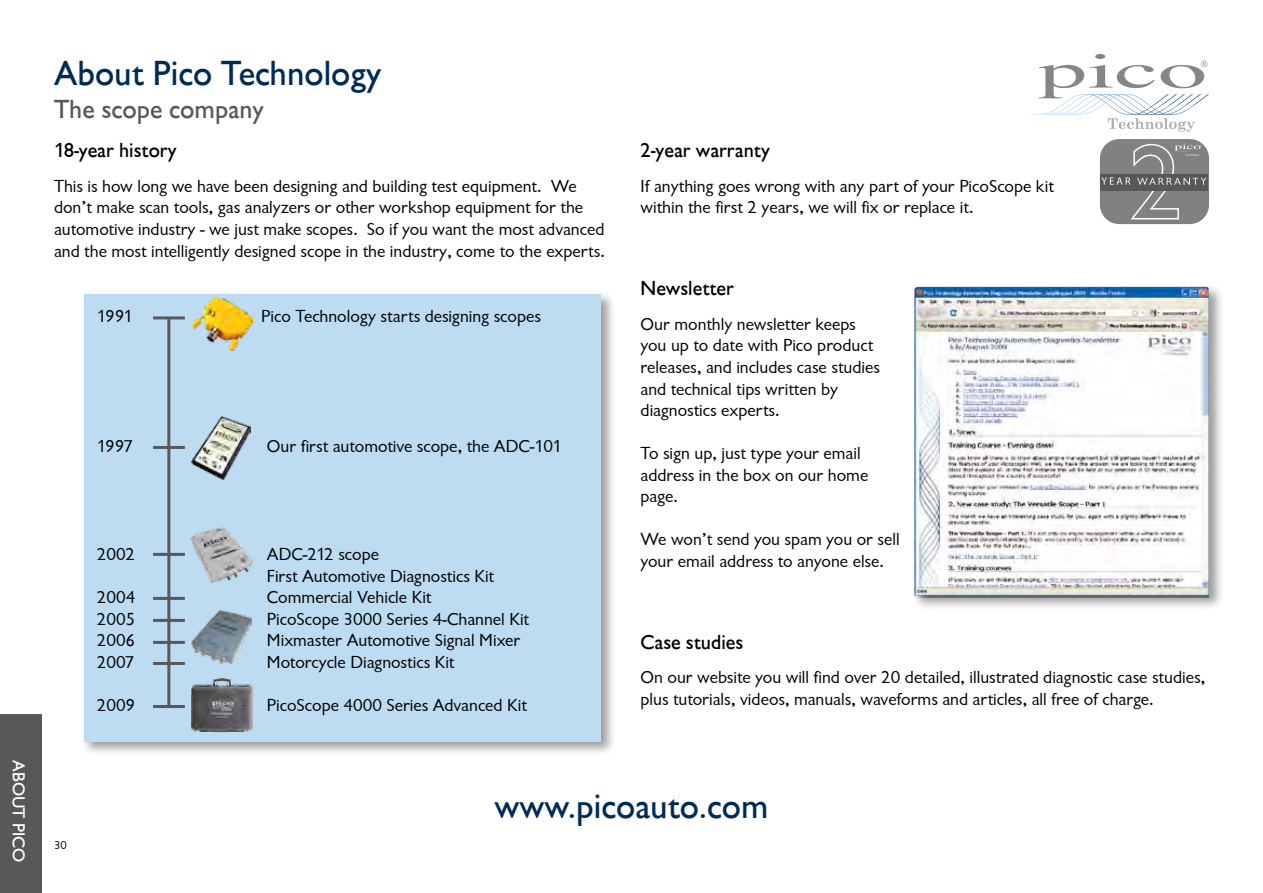
<style>
.page{position:relative;width:1263px;height:893px;background:#fff}
.page>*{position:absolute;margin:0;border:0;box-sizing:border-box;transform-origin:0 0}
.t1{font:500 36px "Chantilly";color:#002b55}
.t2{font:500 27px "Chantilly";color:#58585a}
.t3{font:500 21px "Chantilly";color:#000}
.t4{font:18px/21.6px "Chantilly";color:#000}
.t5{font:500 18px "Chantilly";color:#fff}
.t6{font:12px "Chantilly";color:#000}
</style>
<div class="page">
<div style="left:0;top:714px;width:41px;height:179px;background:#58585a"></div>
<div style="left:1100px;top:139px;width:109px;height:85px;background:#808183;border-radius:19px"></div>
<div style="left:1100px;top:174px;width:108px;height:17px;background:#58585a"></div>
<svg style="left:1101px;top:143px;width:105px;height:77px"></svg>
<div style="left:81px;top:290px;width:534px;height:466px;background:#000;opacity:.4"></div>
<div style="left:84px;top:294px;width:517px;height:447px;background:#bddbf1"></div>
<hr style="left:167px;top:318px;width:3px;height:388px;background:#58585a">
<hr style="left:153px;top:316px;width:32px;height:3px;background:#58585a">
<hr style="left:153px;top:446px;width:32px;height:3px;background:#58585a">
<hr style="left:153px;top:553px;width:32px;height:3px;background:#58585a">
<hr style="left:153px;top:597px;width:32px;height:3px;background:#58585a">
<hr style="left:153px;top:619px;width:32px;height:3px;background:#58585a">
<hr style="left:153px;top:641px;width:32px;height:3px;background:#58585a">
<hr style="left:153px;top:662px;width:32px;height:3px;background:#58585a">
<hr style="left:153px;top:705px;width:32px;height:3px;background:#58585a">
<img style="left:191px;top:297px;width:62px;height:53px">
<img style="left:191px;top:679px;width:62px;height:54px">
<img style="left:191px;top:611px;width:61px;height:52px">
<img style="left:191px;top:416px;width:59px;height:64px">
<img style="left:191px;top:527px;width:62px;height:55px">
<div style="left:911px;top:283px;width:313px;height:327px;background:#000;opacity:.4"></div>
<img style="left:914px;top:287px;width:294px;height:308px">
<svg style="left:1030px;top:54px;width:179px;height:78px"></svg>
<p class="t5" style="left:29px;top:760px;width:104px;rotate:90deg">ABOUT PICO</p>
<h1 class="t1" style="left:54px;top:54px;width:329px">About Pico Technology</h1>
<h2 class="t2" style="left:54px;top:94px;width:211px">The scope company</h2>
<p class="t3" style="left:54px;top:139px;width:124px">18-year history</p>
<p class="t4" style="left:54px;top:175px;width:552px">This is how long we have been designing and building test equipment. We don’t make scan tools, gas analyzers or other workshop equipment for the automotive industry - we just make scopes. So if you want the most advanced and the most intelligently designed scope in the industry, come to the experts.</p>
<p class="t4" style="left:97px;top:306px;width:38px">1991</p>
<p class="t4" style="left:261px;top:306px;width:281px">Pico Technology starts designing scopes</p>
<p class="t4" style="left:97px;top:435px;width:38px">1997</p>
<p class="t4" style="left:267px;top:435px;width:297px">Our first automotive scope, the ADC‑101</p>
<p class="t4" style="left:97px;top:543px;width:40px">2002</p>
<p class="t4" style="left:267px;top:543px;width:229px">ADC-212 scope<br>First Automotive Diagnostics Kit</p>
<p class="t4" style="left:97px;top:587px;width:40px">2004</p>
<p class="t4" style="left:267px;top:587px;width:166px">Commercial Vehicle Kit</p>
<p class="t4" style="left:97px;top:608px;width:40px">2005</p>
<p class="t4" style="left:267px;top:608px;width:264px">PicoScope 3000 Series 4-Channel Kit</p>
<p class="t4" style="left:97px;top:630px;width:40px">2006</p>
<p class="t4" style="left:267px;top:630px;width:255px">Mixmaster Automotive Signal Mixer</p>
<p class="t4" style="left:97px;top:651px;width:39px">2007</p>
<p class="t4" style="left:267px;top:651px;width:189px">Motorcycle Diagnostics Kit</p>
<p class="t4" style="left:97px;top:695px;width:40px">2009</p>
<p class="t4" style="left:267px;top:695px;width:262px">PicoScope 4000 Series Advanced Kit</p>
<p class="t3" style="left:640px;top:139px;width:131px">2-year warranty</p>
<p class="t4" style="left:640px;top:175px;width:415px">If anything goes wrong with any part of your PicoScope kit within the first 2 years, we will fix or replace it.</p>
<p class="t3" style="left:640px;top:277px;width:95px">Newsletter</p>
<p class="t4" style="left:640px;top:313px;width:241px">Our monthly newsletter keeps you up to date with Pico product releases, and includes case studies and technical tips written by diagnostics experts.</p>
<p class="t4" style="left:640px;top:443px;width:229px">To sign up, just type your email address in the box on our home page.</p>
<p class="t4" style="left:640px;top:529px;width:261px">We won’t send you spam you or sell your email address to anyone else.</p>
<p class="t3" style="left:640px;top:630px;width:104px">Case studies</p>
<p class="t4" style="left:640px;top:667px;width:566px">On our website you will find over 20 detailed, illustrated diagnostic case studies, plus tutorials, videos, manuals, waveforms and articles, all free of charge.</p>
<p class="t6" style="left:54px;top:839px;width:14px">30</p>
<h1 class="t1" style="left:495px;top:786px;width:275px">www.picoauto.com</h1>
</div>
